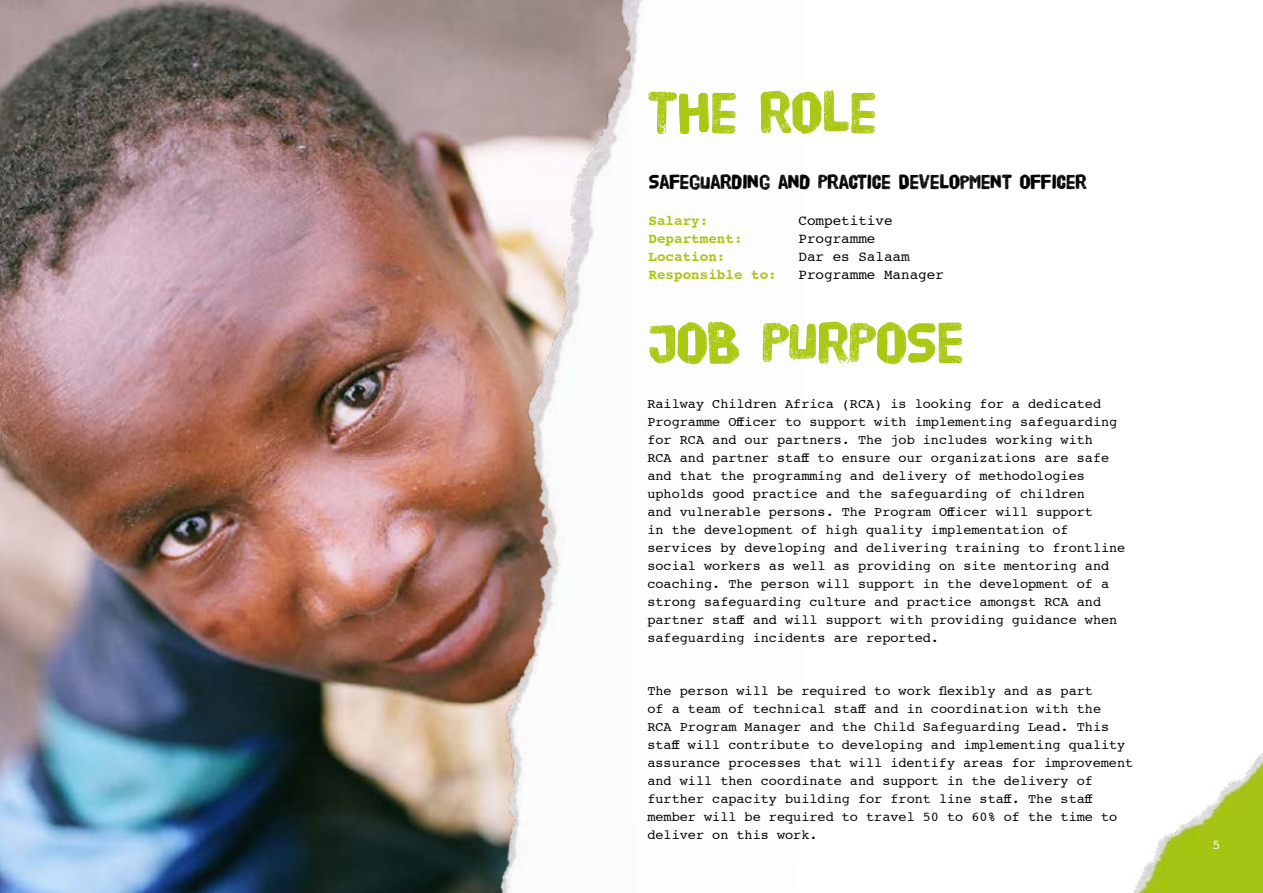
<style>
.page{position:relative;width:1263px;height:893px;background:#fff}
.page>*{position:absolute;margin:0;border:0;box-sizing:border-box;transform-origin:0 0}
.t1{font:60px "HVD Poster";letter-spacing:-.03em;color:#a8c813}
.t2{font:21px "HVD Poster";letter-spacing:-.03em;color:#000}
.t3{font:14.25px "Courier";color:#000}
.t4{font:700 14.25px "Courier";color:#a8c813}
.t5{font:13.5px/18px "Courier";color:#000}
.t6{font:13.5px "Courier";color:#fff}
</style>
<div class="page">
<img style="left:0;top:0;width:268px;height:893px">
<img style="left:268px;top:0;width:375px;height:893px">
<img style="left:1133px;top:753px;width:130px;height:140px">
<h1 class="t1" style="left:647px;top:85px;width:232px">THE ROLE</h1>
<h2 class="t2" style="left:648px;top:172px;width:440px">SAFEGUARDING AND PRACTICE DEVELOPMENT OFFICER</h2>
<p class="t4" style="left:648px;top:209px;width:61px">Salary:</p>
<p class="t3" style="left:798px;top:209px;width:96px">Competitive</p>
<p class="t4" style="left:648px;top:227px;width:96px">Department:</p>
<p class="t3" style="left:798px;top:227px;width:78px">Programme</p>
<p class="t4" style="left:648px;top:245px;width:78px">Location:</p>
<p class="t3" style="left:798px;top:245px;width:113px">Dar es Salaam</p>
<p class="t4" style="left:648px;top:263px;width:130px">Responsible to:</p>
<p class="t3" style="left:798px;top:263px;width:147px">Programme Manager</p>
<h1 class="t1" style="left:647px;top:316px;width:319px">JOB PURPOSE</h1>
<p class="t5" style="left:647px;top:395px;width:479px">Railway Children Africa (RCA) is looking for a dedicated Programme Officer to support with implementing safeguarding for RCA and our partners. The job includes working with<br>RCA and partner staff to ensure our organizations are safe and that the programming and delivery of methodologies upholds good practice and the safeguarding of children<br>and vulnerable persons. The Program Officer will support<br>in the development of high quality implementation of services by developing and delivering training to frontline social workers as well as providing on site mentoring and coaching. The person will support in the development of a strong safeguarding culture and practice amongst RCA and partner staff and will support with providing guidance when safeguarding incidents are reported.</p>
<p class="t5" style="left:647px;top:682px;width:487px">The person will be required to work flexibly and as part<br>of a team of technical staff and in coordination with the<br>RCA Program Manager and the Child Safeguarding Lead. This staff will contribute to developing and implementing quality assurance processes that will identify areas for improvement and will then coordinate and support in the delivery of further capacity building for front line staff. The staff member will be required to travel 50 to 60% of the time to deliver on this work.</p>
<p class="t6" style="left:1212px;top:835px;width:10px">5</p>
</div>
